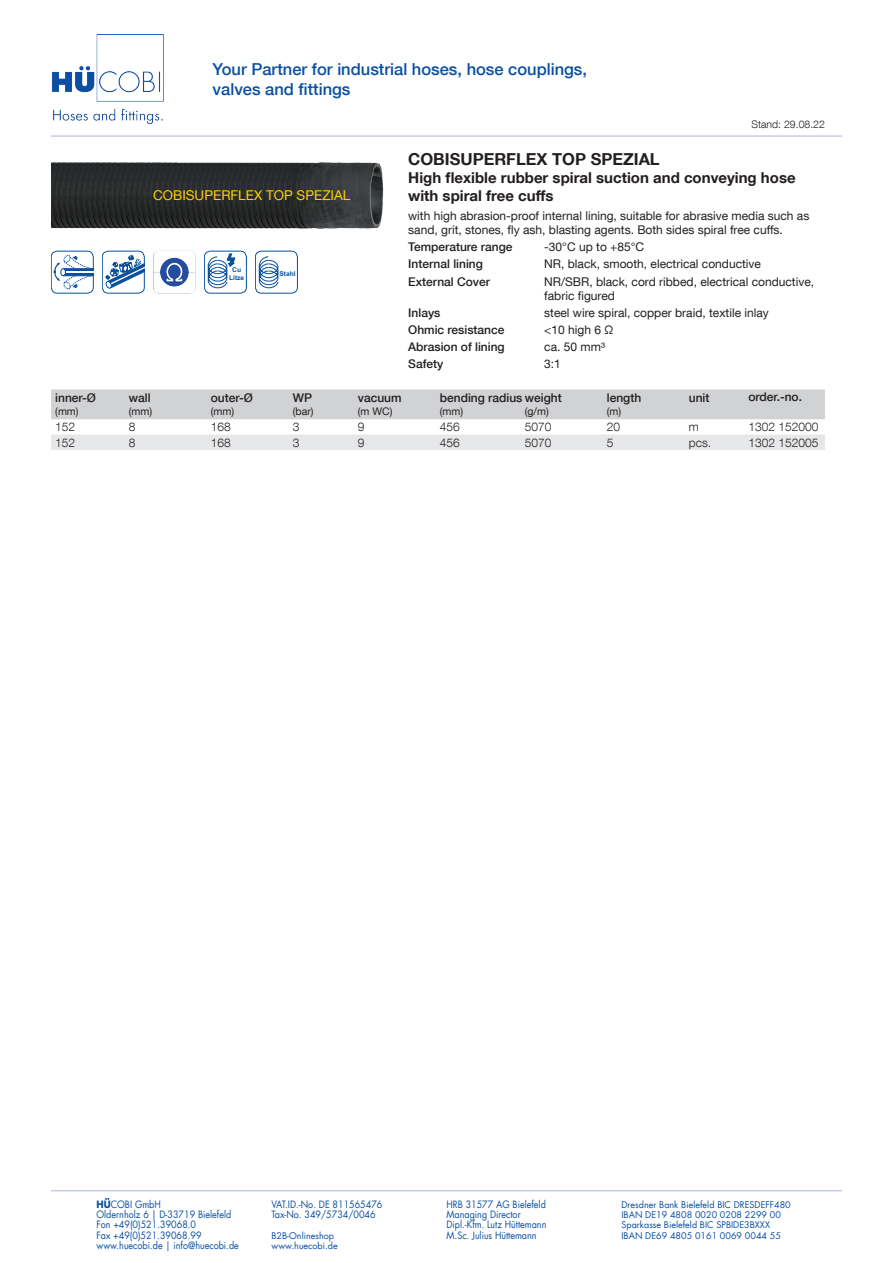
<style>
.page{position:relative;width:893px;height:1263px;background:#fff}
.page>*{position:absolute;margin:0;border:0;box-sizing:border-box;transform-origin:0 0}
.t1{font:500 16.5px/19.8px "Helvetica Neue LT Com";color:#0a4fa2}
.t2{font:700 16.5px "Helvetica Neue LT Com";color:#231f20}
.t3{font:700 15px/18px "Helvetica Neue LT Com";color:#231f20}
.t4{font:13.5px "Helvetica Neue LT Com";color:#fecf07}
.t5{font:12px/14.4px "Helvetica Neue LT Com";color:#231f20}
.t6{font:500 12px "Helvetica Neue LT Com";color:#231f20}
.t7{font:300 12px "Helvetica Neue LT Com";color:#231f20}
.t8{font:10.5px "Helvetica Neue LT Com";color:#231f20}
.t9{font:300 10.5px "Helvetica Neue LT Com";color:#231f20}
.t10{font:9.9px "Futura LT";color:#0a4fa2;scale:.91 1}
.t11{font:9px "Futura LT";color:#0a4fa2}
.t12{font:700 6.6px/7.9px "Arial";color:#08509e;text-align:center}
.s1{font-weight:700}
</style>
<div class="page">
<hr style="left:51px;top:1190px;width:791px;height:1px;background:#c7cbe6">
<img style="left:52px;top:34px;width:112px;height:90px">
<hr style="left:51px;top:135px;width:791px;height:2px;background:#c7cbe6">
<div style="left:51px;top:389px;width:774px;height:30px;background:#d1d2d4"></div>
<div style="left:51px;top:435px;width:774px;height:15px;background:#e6e7e9"></div>
<div style="left:51px;top:251px;width:43px;height:42px;border:1px solid #08509e;border-radius:6px"></div>
<svg style="left:54px;top:255px;width:40px;height:34px"></svg>
<img style="left:51px;top:162px;width:333px;height:67px">
<div style="left:102px;top:251px;width:43px;height:42px;border:1px solid #08509e;border-radius:6px"></div>
<svg style="left:105px;top:255px;width:40px;height:35px"></svg>
<img style="left:153px;top:251px;width:43px;height:42px">
<div style="left:204px;top:251px;width:43px;height:42px;border:1px solid #08509e;border-radius:6px"></div>
<svg style="left:208px;top:253px;width:28px;height:35px"></svg>
<div style="left:255px;top:251px;width:43px;height:42px;border:1px solid #08509e;border-radius:6px"></div>
<svg style="left:259px;top:256px;width:20px;height:32px"></svg>
<h1 class="t1" style="left:213px;top:59px;width:376px">Your Partner for industrial hoses, hose couplings, valves and fittings</h1>
<p class="t9" style="left:751px;top:118px;width:75px">Stand: 29.08.22</p>
<p class="t6" style="left:55px;top:391px;width:42px">inner-Ø</p>
<p class="t8" style="left:55px;top:405px;width:25px">(mm)</p>
<p class="t4" style="left:153px;top:187px;width:199px">COBISUPERFLEX TOP SPEZIAL</p>
<p class="t12" style="left:229px;top:266px;width:17px">Cu<br>Litze</p>
<p class="t12" style="left:279px;top:269px;width:18px">Stahl</p>
<h1 class="t2" style="left:408px;top:149px;width:253px">COBISUPERFLEX TOP SPEZIAL</h1>
<p class="t3" style="left:408px;top:168px;width:389px">High flexible rubber spiral suction and conveying hose with spiral free cuffs</p>
<p class="t5" style="left:408px;top:208px;width:403px">with high abrasion-proof internal lining, suitable for abrasive media such as sand, grit, stones, fly ash, blasting agents. Both sides spiral free cuffs.</p>
<p class="t6" style="left:408px;top:240px;width:106px">Temperature range</p>
<p class="t5" style="left:544px;top:240px;width:101px">-30°C up to +85°C</p>
<p class="t6" style="left:408px;top:257px;width:76px">Internal lining</p>
<p class="t5" style="left:544px;top:257px;width:218px">NR, black, smooth, electrical conductive</p>
<p class="t6" style="left:408px;top:274px;width:83px">External Cover</p>
<p class="t5" style="left:544px;top:274px;width:271px">NR/SBR, black, cord ribbed, electrical conductive, fabric figured</p>
<p class="t6" style="left:408px;top:306px;width:34px">Inlays</p>
<p class="t5" style="left:544px;top:305px;width:226px">steel wire spiral, copper braid, textile inlay</p>
<p class="t6" style="left:408px;top:323px;width:98px">Ohmic resistance</p>
<p class="t5" style="left:544px;top:322px;width:71px">&lt;10 high 6 Ω</p>
<p class="t6" style="left:408px;top:340px;width:98px">Abrasion of lining</p>
<p class="t5" style="left:544px;top:339px;width:62px">ca. 50 mm³</p>
<p class="t6" style="left:408px;top:357px;width:37px">Safety</p>
<p class="t5" style="left:544px;top:356px;width:18px">3:1</p>
<p class="t6" style="left:129px;top:391px;width:23px">wall</p>
<p class="t8" style="left:129px;top:405px;width:25px">(mm)</p>
<p class="t6" style="left:211px;top:391px;width:44px">outer-Ø</p>
<p class="t8" style="left:211px;top:405px;width:25px">(mm)</p>
<p class="t6" style="left:293px;top:391px;width:21px">WP</p>
<p class="t8" style="left:293px;top:405px;width:22px">(bar)</p>
<p class="t6" style="left:358px;top:391px;width:45px">vacuum</p>
<p class="t8" style="left:358px;top:405px;width:36px">(m WC)</p>
<p class="t6" style="left:440px;top:391px;width:123px">bending radius weight</p>
<p class="t8" style="left:440px;top:405px;width:25px">(mm)</p>
<p class="t8" style="left:525px;top:405px;width:25px">(g/m)</p>
<p class="t6" style="left:607px;top:391px;width:36px">length</p>
<p class="t8" style="left:607px;top:405px;width:16px">(m)</p>
<p class="t6" style="left:689px;top:390px;width:22px">unit</p>
<p class="t6" style="left:748px;top:390px;width:55px">order.-no.</p>
<p class="t7" style="left:55px;top:420px;width:22px">152</p>
<p class="t7" style="left:129px;top:420px;width:8px">8</p>
<p class="t7" style="left:211px;top:420px;width:22px">168</p>
<p class="t7" style="left:293px;top:420px;width:8px">3</p>
<p class="t7" style="left:358px;top:420px;width:8px">9</p>
<p class="t7" style="left:440px;top:420px;width:22px">456</p>
<p class="t7" style="left:525px;top:420px;width:28px">5070</p>
<p class="t7" style="left:607px;top:420px;width:15px">20</p>
<p class="t7" style="left:689px;top:420px;width:11px">m</p>
<p class="t7" style="left:748px;top:420px;width:72px">1302 152000</p>
<p class="t7" style="left:55px;top:435px;width:22px">152</p>
<p class="t7" style="left:129px;top:435px;width:8px">8</p>
<p class="t7" style="left:211px;top:435px;width:22px">168</p>
<p class="t7" style="left:293px;top:435px;width:8px">3</p>
<p class="t7" style="left:358px;top:435px;width:8px">9</p>
<p class="t7" style="left:440px;top:435px;width:22px">456</p>
<p class="t7" style="left:525px;top:435px;width:28px">5070</p>
<p class="t7" style="left:607px;top:435px;width:8px">5</p>
<p class="t7" style="left:689px;top:435px;width:24px">pcs.</p>
<p class="t7" style="left:748px;top:435px;width:72px">1302 152005</p>
<p class="t10" style="left:97px;top:1198px;width:72px"><span class="s1">HÜ</span>COBI GmbH</p>
<p class="t10" style="left:271px;top:1198px;width:123px">VAT.ID.-No. DE 811565476</p>
<p class="t10" style="left:446px;top:1198px;width:111px">HRB 31577 AG Bielefeld</p>
<p class="t11" style="left:621px;top:1199px;width:171px">Dresdner Bank Bielefeld BIC DRESDEFF480</p>
<p class="t10" style="left:97px;top:1208px;width:150px">Oldernholz 6 | D-33719 Bielefeld</p>
<p class="t10" style="left:271px;top:1208px;width:116px">Tax-No. 349/5734/0046</p>
<p class="t10" style="left:446px;top:1208px;width:83px">Managing Director</p>
<p class="t11" style="left:621px;top:1209px;width:161px">IBAN DE19 4808 0020 0208 2299 00</p>
<p class="t10" style="left:97px;top:1218px;width:111px">Fon +49(0)521.39068.0</p>
<p class="t10" style="left:446px;top:1218px;width:111px">Dipl.-Kfm. Lutz Hüttemann</p>
<p class="t11" style="left:621px;top:1219px;width:150px">Sparkasse Bielefeld BIC SPBIDE3BXXX</p>
<p class="t10" style="left:97px;top:1229px;width:117px">Fax +49(0)521.39068.99</p>
<p class="t11" style="left:271px;top:1229px;width:64px">B2B-Onlineshop</p>
<p class="t10" style="left:446px;top:1229px;width:101px">M.Sc. Julius Hüttemann</p>
<p class="t11" style="left:621px;top:1229px;width:161px">IBAN DE69 4805 0161 0069 0044 55</p>
<p class="t10" style="left:97px;top:1239px;width:158px">www.huecobi.de | info@huecobi.de</p>
<p class="t11" style="left:271px;top:1240px;width:68px">www.huecobi.de</p>
</div>
